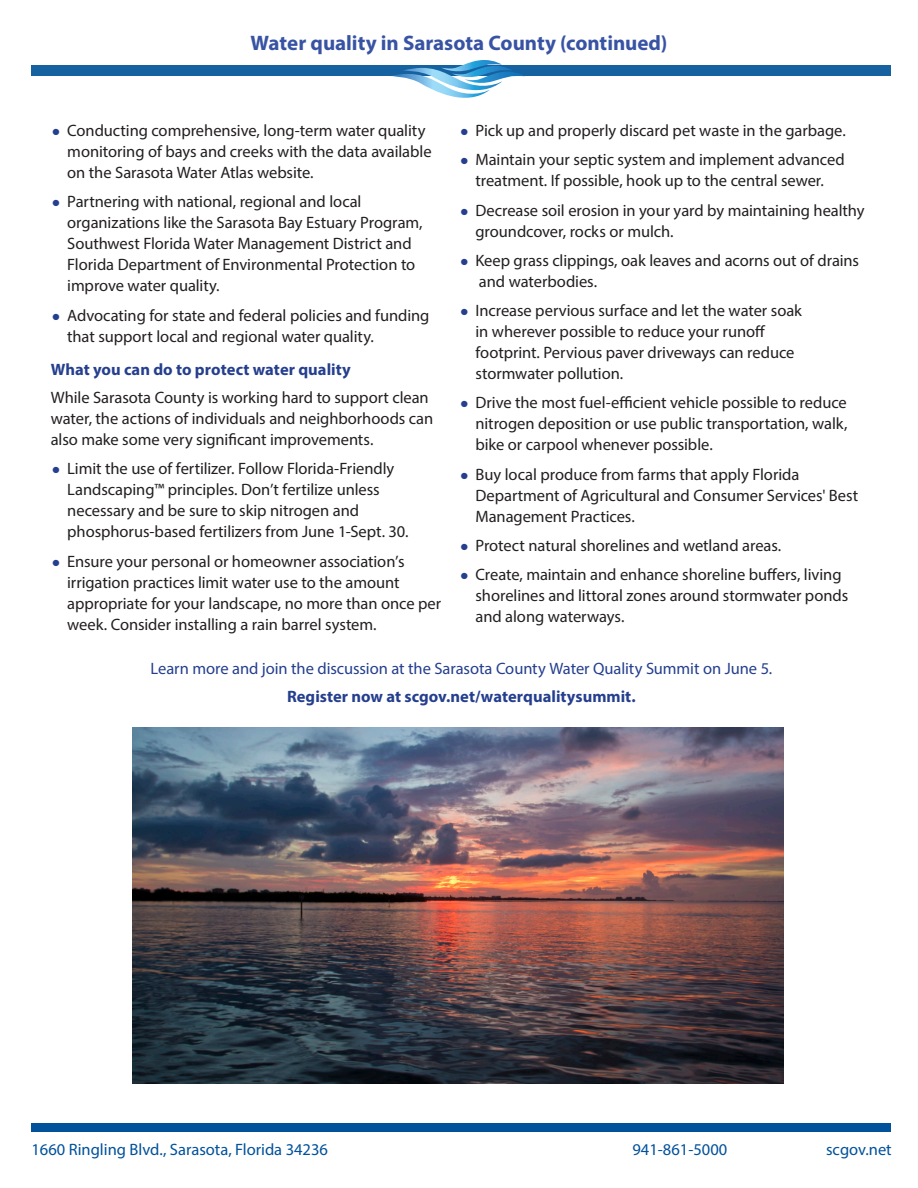
<style>
.page{position:relative;width:918px;height:1188px;background:#fff}
.page>*{position:absolute;margin:0;border:0;box-sizing:border-box;transform-origin:0 0}
.t1{font:700 21px "Myriad Pro";letter-spacing:-.005em;color:#3853a3}
.t2{font:16.5px/21px "Myriad Pro";letter-spacing:-.005em;color:#231f20}
.t3{font:700 16.5px "Myriad Pro";color:#253f8e}
.t4{font:16.5px "Myriad Pro";letter-spacing:-.005em;color:#253f8e}
.t5{font:16.5px "Myriad Pro";color:#01519b}
.s1{font-family:"Rockwell";font-weight:800;font-size:21px;color:#253f8e}
</style>
<div class="page">
<div style="left:32px;top:66px;width:859px;height:10px;background:#1661a0"></div>
<div style="left:32px;top:1123px;width:859px;height:9px;background:#01519b"></div>
<svg style="left:390px;top:60px;width:135px;height:38px"></svg>
<img style="left:132px;top:727px;width:651px;height:357px">
<p class="t1" style="left:251px;top:30px;width:418px">Water quality in Sarasota County (continued)</p>
<p class="t2" style="left:67px;top:120px;width:366px;text-indent:-16px"><span class="s1">•</span> Conducting comprehensive, long-term water quality monitoring of bays and creeks with the data available on the Sarasota Water Atlas website.</p>
<p class="t2" style="left:67px;top:191px;width:357px;text-indent:-16px"><span class="s1">•</span> Partnering with national, regional and local organizations like the Sarasota Bay Estuary Program, Southwest Florida Water Management District and Florida Department of Environmental Protection to improve water quality.</p>
<p class="t2" style="left:67px;top:304px;width:364px;text-indent:-16px"><span class="s1">•</span> Advocating for state and federal policies and funding that support local and regional water quality.</p>
<p class="t3" style="left:51px;top:359px;width:302px">What you can do to protect water quality</p>
<p class="t2" style="left:51px;top:387px;width:384px">While Sarasota County is working hard to support clean water, the actions of individuals and neighborhoods can also make some very significant improvements.</p>
<p class="t2" style="left:67px;top:458px;width:343px;text-indent:-16px"><span class="s1">•</span> Limit the use of fertilizer. Follow Florida-Friendly Landscaping™ principles. Don’t fertilize unless necessary and be sure to skip nitrogen and phosphorus-based fertilizers from June 1-Sept. 30.</p>
<p class="t2" style="left:67px;top:550px;width:376px;text-indent:-16px"><span class="s1">•</span> Ensure your personal or homeowner association’s irrigation practices limit water use to the amount appropriate for your landscape, no more than once per week. Consider installing a rain barrel system.</p>
<p class="t2" style="left:459px;top:120px;width:388px"><span class="s1">•</span> Pick up and properly discard pet waste in the garbage.</p>
<p class="t2" style="left:459px;top:149px;width:387px;text-align:center"><span class="s1">•</span> Maintain your septic system and implement advanced treatment. If possible, hook up to the central sewer.</p>
<p class="t2" style="left:476px;top:199px;width:391px;text-indent:-16px"><span class="s1">•</span> Decrease soil erosion in your yard by maintaining healthy groundcover, rocks or mulch.</p>
<p class="t2" style="left:479px;top:250px;width:382px;text-indent:-20px"><span class="s1">•</span> Keep grass clippings, oak leaves and acorns out of drains and waterbodies.</p>
<p class="t2" style="left:476px;top:300px;width:328px;text-indent:-16px"><span class="s1">•</span> Increase pervious surface and let the water soak in wherever possible to reduce your runoff footprint. Pervious paver driveways can reduce stormwater pollution.</p>
<p class="t2" style="left:476px;top:392px;width:373px;text-align:justify;text-indent:-16px"><span class="s1">•</span> Drive the most fuel-efficient vehicle possible to reduce nitrogen deposition or use public transportation, walk, bike or carpool whenever possible.</p>
<p class="t2" style="left:476px;top:463px;width:384px;text-indent:-16px"><span class="s1">•</span> Buy local produce from farms that apply Florida<br>Department of Agricultural and Consumer Services' Best<br>Management Practices.</p>
<p class="t2" style="left:459px;top:535px;width:324px"><span class="s1">•</span> Protect natural shorelines and wetland areas.</p>
<p class="t2" style="left:476px;top:564px;width:374px;text-indent:-16px"><span class="s1">•</span> Create, maintain and enhance shoreline buffers, living shorelines and littoral zones around stormwater ponds and along waterways.</p>
<p class="t4" style="left:151px;top:659px;width:623px">Learn more and join the discussion at the Sarasota County Water Quality Summit on June 5.</p>
<p class="t3" style="left:287px;top:686px;width:350px">Register now at scgov.net/waterqualitysummit.</p>
<p class="t5" style="left:32px;top:1140px;width:298px">1660 Ringling Blvd., Sarasota, Florida 34236</p>
<p class="t5" style="left:633px;top:1139px;width:96px">941-861-5000</p>
<p class="t5" style="left:826px;top:1139px;width:67px">scgov.net</p>
</div>
